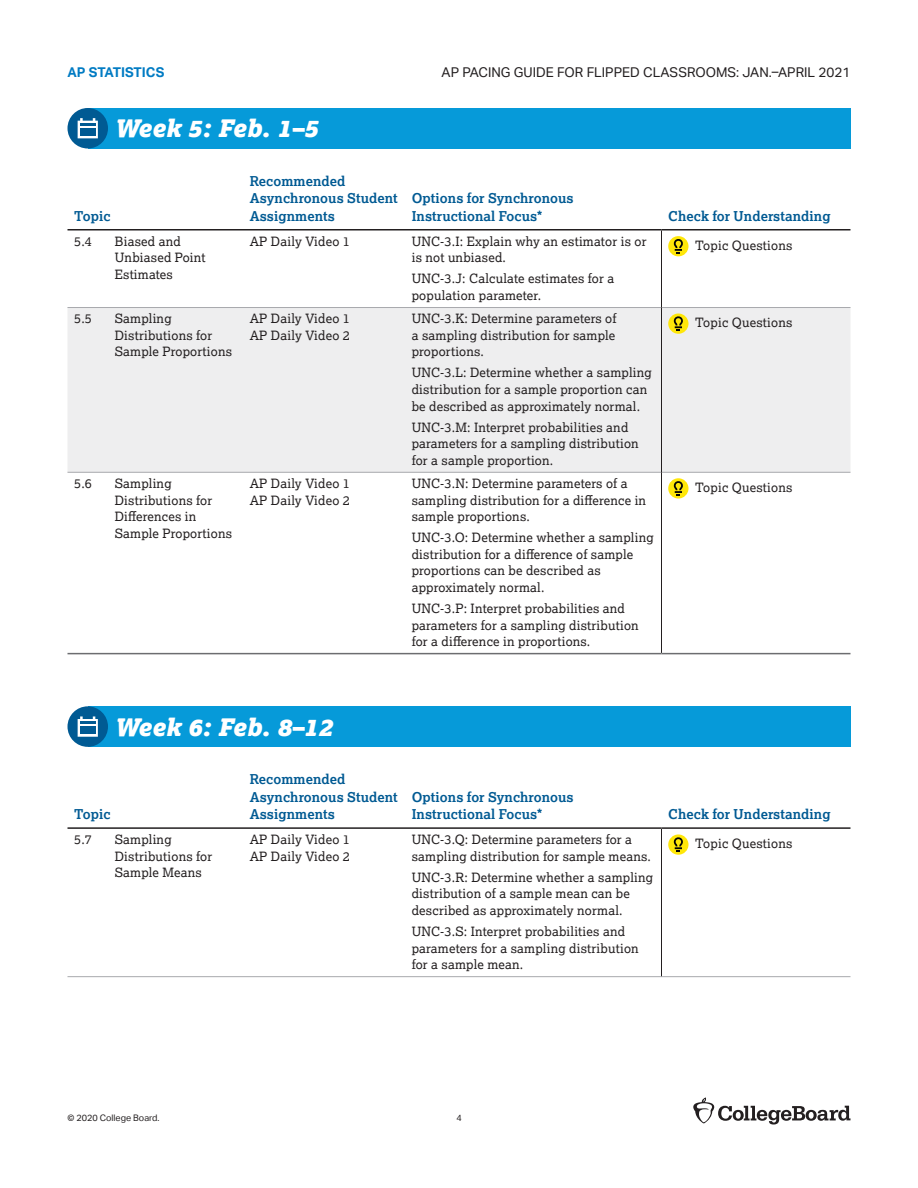
<style>
.page{position:relative;width:918px;height:1188px;background:#fff}
.page>*{position:absolute;margin:0;border:0;box-sizing:border-box;transform-origin:0 0}
.t1{font:italic 900 24px "Lexia";color:#fff}
.t2{font:700 13.5px/17.5px "Lexia";letter-spacing:.005em;color:#005a93}
.t3{font:13.5px "Aktiv Grotesk";color:#231f20}
.t4{font:700 13.5px "Aktiv Grotesk";color:#007bc3}
.t5{font:12.75px/16.5px "Lexia";letter-spacing:.015em;color:#231f20}
.t6{font:9px "Aktiv Grotesk";color:#231f20}
</style>
<div class="page">
<svg style="left:693px;top:1098px;width:157px;height:27px"></svg>
<div style="left:88px;top:108px;width:762px;height:40px;background:#069ad9"></div>
<svg style="left:68px;top:108px;width:40px;height:40px"></svg>
<div style="left:80px;top:128px;width:15px;height:8px;background:#005a93"></div>
<div style="left:68px;top:308px;width:782px;height:164px;background:#eeeeef"></div>
<hr style="left:68px;top:229px;width:40px;height:2px;background:#231f20">
<hr style="left:108px;top:229px;width:135px;height:2px;background:#231f20">
<hr style="left:243px;top:229px;width:162px;height:2px;background:#231f20">
<hr style="left:405px;top:229px;width:257px;height:2px;background:#231f20">
<hr style="left:662px;top:229px;width:188px;height:2px;background:#231f20">
<hr style="left:68px;top:307px;width:40px;height:1px;background:#a8a9ad">
<hr style="left:108px;top:307px;width:135px;height:1px;background:#a8a9ad">
<hr style="left:243px;top:307px;width:162px;height:1px;background:#a8a9ad">
<hr style="left:405px;top:307px;width:256px;height:1px;background:#a8a9ad">
<hr style="left:662px;top:307px;width:188px;height:1px;background:#a8a9ad">
<hr style="left:68px;top:472px;width:40px;height:1px;background:#a8a9ad">
<hr style="left:108px;top:472px;width:135px;height:1px;background:#a8a9ad">
<hr style="left:243px;top:472px;width:162px;height:1px;background:#a8a9ad">
<hr style="left:405px;top:472px;width:256px;height:1px;background:#a8a9ad">
<hr style="left:662px;top:472px;width:188px;height:1px;background:#a8a9ad">
<hr style="left:68px;top:653px;width:40px;height:1px;background:#6c6d70">
<hr style="left:108px;top:653px;width:135px;height:1px;background:#6c6d70">
<hr style="left:243px;top:653px;width:162px;height:1px;background:#6c6d70">
<hr style="left:405px;top:653px;width:257px;height:1px;background:#6c6d70">
<hr style="left:662px;top:653px;width:188px;height:1px;background:#6c6d70">
<hr style="left:661px;top:231px;width:1px;height:77px;background:#231f20">
<hr style="left:661px;top:308px;width:1px;height:164px;background:#231f20">
<hr style="left:661px;top:472px;width:1px;height:181px;background:#231f20">
<div style="left:668px;top:236px;width:20px;height:20px;background:#ffe709;border-radius:50%"></div>
<svg style="left:673px;top:239px;width:10px;height:15px"></svg>
<div style="left:668px;top:314px;width:20px;height:20px;background:#ffe709;border-radius:50%"></div>
<svg style="left:673px;top:316px;width:10px;height:15px"></svg>
<div style="left:668px;top:478px;width:20px;height:21px;background:#ffe709;border-radius:50%"></div>
<svg style="left:673px;top:481px;width:10px;height:15px"></svg>
<div style="left:88px;top:706px;width:762px;height:41px;background:#069ad9"></div>
<svg style="left:68px;top:706px;width:40px;height:41px"></svg>
<div style="left:80px;top:727px;width:15px;height:7px;background:#005a93"></div>
<hr style="left:68px;top:827px;width:40px;height:2px;background:#231f20">
<hr style="left:108px;top:827px;width:135px;height:2px;background:#231f20">
<hr style="left:243px;top:827px;width:162px;height:2px;background:#231f20">
<hr style="left:405px;top:827px;width:257px;height:2px;background:#231f20">
<hr style="left:662px;top:827px;width:188px;height:2px;background:#231f20">
<hr style="left:68px;top:976px;width:40px;height:1px;background:#a8a9ad">
<hr style="left:108px;top:976px;width:135px;height:1px;background:#a8a9ad">
<hr style="left:243px;top:976px;width:162px;height:1px;background:#a8a9ad">
<hr style="left:405px;top:976px;width:257px;height:1px;background:#a8a9ad">
<hr style="left:662px;top:976px;width:188px;height:1px;background:#a8a9ad">
<hr style="left:661px;top:829px;width:1px;height:147px;background:#231f20">
<div style="left:668px;top:834px;width:20px;height:21px;background:#ffe709;border-radius:50%"></div>
<svg style="left:673px;top:837px;width:10px;height:15px"></svg>
<p class="t4" style="left:68px;top:65px;width:98px">AP STATISTICS</p>
<p class="t3" style="left:442px;top:65px;width:410px">AP PACING GUIDE FOR FLIPPED CLASSROOMS: JAN.–APRIL 2021</p>
<h1 class="t1" style="left:115px;top:113px;width:205px">Week 5: Feb. 1–5</h1>
<p class="t2" style="left:74px;top:207px;width:38px">Topic</p>
<p class="t2" style="left:250px;top:172px;width:150px">Recommended<br>Asynchronous Student<br>Assignments</p>
<p class="t2" style="left:412px;top:189px;width:164px">Options for Synchronous<br>Instructional Focus*</p>
<p class="t5" style="left:74px;top:233px;width:19px">5.4</p>
<p class="t5" style="left:115px;top:233px;width:92px">Biased and<br>Unbiased Point<br>Estimates</p>
<p class="t5" style="left:250px;top:233px;width:102px">AP Daily Video 1</p>
<p class="t5" style="left:412px;top:233px;width:236px">UNC-3.I: Explain why an estimator is or is not unbiased.</p>
<p class="t5" style="left:412px;top:270px;width:204px">UNC-3.J: Calculate estimates for a population parameter.</p>
<p class="t5" style="left:74px;top:310px;width:19px">5.5</p>
<p class="t5" style="left:115px;top:310px;width:119px">Sampling<br>Distributions for<br>Sample Proportions</p>
<p class="t5" style="left:250px;top:310px;width:102px">AP Daily Video 1<br>AP Daily Video 2</p>
<p class="t5" style="left:412px;top:310px;width:206px;text-align:justify">UNC-3.K: Determine parameters of a sampling distribution for sample proportions.</p>
<p class="t5" style="left:412px;top:364px;width:242px">UNC-3.L: Determine whether a sampling distribution for a sample proportion can be described as approximately normal.</p>
<p class="t5" style="left:412px;top:418px;width:229px">UNC-3.M: Interpret probabilities and parameters for a sampling distribution for a sample proportion.</p>
<p class="t5" style="left:74px;top:475px;width:19px">5.6</p>
<p class="t5" style="left:115px;top:475px;width:119px">Sampling<br>Distributions for<br>Differences in<br>Sample Proportions</p>
<p class="t5" style="left:250px;top:475px;width:102px">AP Daily Video 1<br>AP Daily Video 2</p>
<p class="t5" style="left:412px;top:475px;width:236px">UNC-3.N: Determine parameters of a sampling distribution for a difference in sample proportions.</p>
<p class="t5" style="left:412px;top:529px;width:244px">UNC-3.O: Determine whether a sampling distribution for a difference of sample proportions can be described as approximately normal.</p>
<p class="t5" style="left:412px;top:600px;width:229px">UNC-3.P: Interpret probabilities and parameters for a sampling distribution for a difference in proportions.</p>
<p class="t2" style="left:668px;top:207px;width:164px">Check for Understanding</p>
<p class="t5" style="left:695px;top:237px;width:99px">Topic Questions</p>
<p class="t5" style="left:695px;top:314px;width:99px">Topic Questions</p>
<p class="t5" style="left:695px;top:479px;width:99px">Topic Questions</p>
<h1 class="t1" style="left:115px;top:711px;width:220px">Week 6: Feb. 8–12</h1>
<p class="t2" style="left:74px;top:805px;width:38px">Topic</p>
<p class="t2" style="left:250px;top:770px;width:150px">Recommended<br>Asynchronous Student<br>Assignments</p>
<p class="t2" style="left:412px;top:788px;width:164px">Options for Synchronous<br>Instructional Focus*</p>
<p class="t5" style="left:74px;top:831px;width:19px">5.7</p>
<p class="t5" style="left:115px;top:831px;width:99px">Sampling<br>Distributions for<br>Sample Means</p>
<p class="t5" style="left:250px;top:831px;width:102px">AP Daily Video 1<br>AP Daily Video 2</p>
<p class="t5" style="left:412px;top:831px;width:241px">UNC-3.Q: Determine parameters for a sampling distribution for sample means.</p>
<p class="t5" style="left:412px;top:869px;width:243px">UNC-3.R: Determine whether a sampling distribution of a sample mean can be described as approximately normal.</p>
<p class="t5" style="left:412px;top:923px;width:229px">UNC-3.S: Interpret probabilities and parameters for a sampling distribution for a sample mean.</p>
<p class="t2" style="left:668px;top:805px;width:164px">Check for Understanding</p>
<p class="t5" style="left:695px;top:835px;width:99px">Topic Questions</p>
<p class="t6" style="left:68px;top:1113px;width:94px">© 2020 College Board.</p>
<p class="t6" style="left:456px;top:1113px;width:7px">4</p>
</div>
